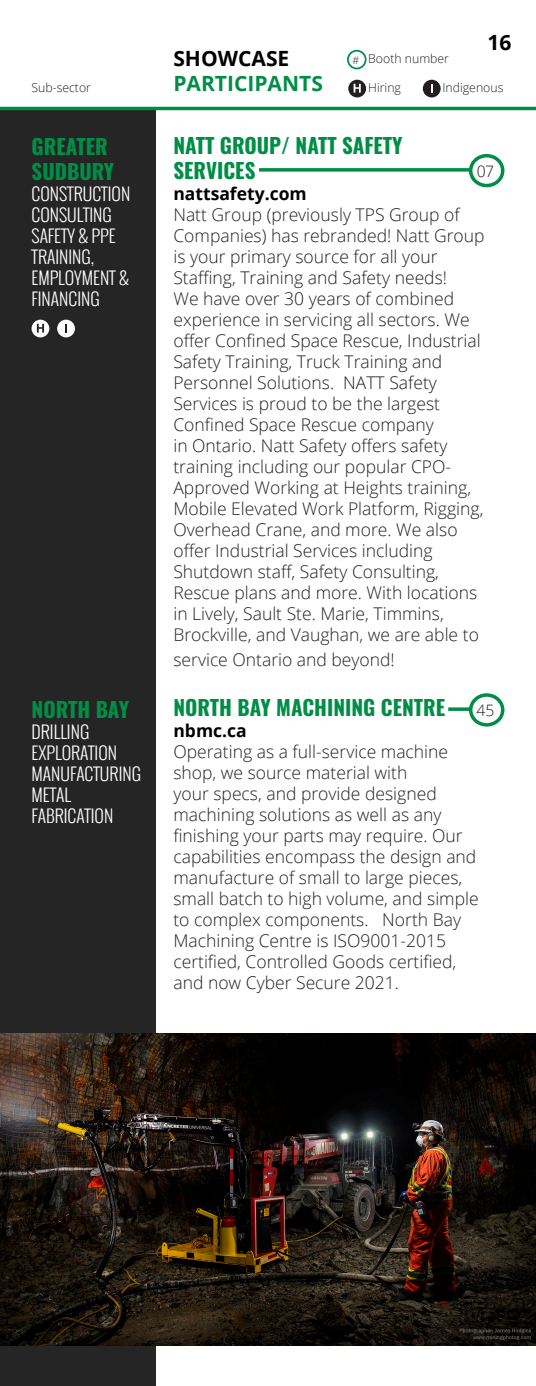
<style>
.page{position:relative;width:536px;height:1386px;background:#fff}
.page>*{position:absolute;margin:0;border:0;box-sizing:border-box;transform-origin:0 0}
.sub-sector{font:700 21px/25.2px "Oswald";color:#008e46}
.t1{font:700 21px "Open Sans";color:#008e46}
.t2{font:700 21px "Open Sans";color:#000}
.t3{font:300 17.5px/21px "Open Sans";color:#231f20}
.sub-sector-2{font:300 17.5px/21px "Oswald";color:#fff}
.t4{font:700 17.5px "Open Sans";color:#000}
.t5{font:300 15.75px "Open Sans";color:#231f20}
.t6{font:300 12.25px "Open Sans";color:#231f20}
.s1{font-size:10.5px}
</style>
<div class="page">
<hr style="left:535px;top:108px;width:1px;height:1278px;background:#252525">
<div style="left:0;top:110px;width:155px;height:1276px;background:#252525"></div>
<hr style="left:0;top:107px;width:536px;height:3px;background:#008e46">
<div style="left:348px;top:80px;width:18px;height:17px;background:#231f20;border-radius:50%"></div>
<svg style="left:353px;top:84px;width:7px;height:9px"></svg>
<div style="left:422px;top:80px;width:18px;height:17px;background:#231f20;border-radius:50%"></div>
<div style="left:347px;top:50px;width:19px;height:19px;border:2px solid #008e46;border-radius:50%"></div>
<svg style="left:259px;top:168px;width:209px;height:4px"></svg>
<div style="left:468px;top:154px;width:36px;height:33px;border:4px solid #008e46;border-radius:50%"></div>
<svg style="left:448px;top:707px;width:20px;height:4px"></svg>
<div style="left:468px;top:693px;width:36px;height:34px;border:4px solid #008e46;border-radius:50%"></div>
<div style="left:32px;top:320px;width:17px;height:17px;background:#fff;border-radius:50%"></div>
<svg style="left:37px;top:324px;width:7px;height:9px"></svg>
<div style="left:57px;top:320px;width:18px;height:17px;background:#fff;border-radius:50%"></div>
<svg style="left:65px;top:324px;width:2px;height:9px"></svg>
<img style="left:0;top:1033px;width:536px;height:313px">
<p class="t2" style="left:173px;top:43px;width:117px">SHOWCASE</p>
<p class="t6" style="left:352px;top:50px;width:98px"><span class="s1">#</span> Booth number</p>
<p class="t2" style="left:487px;top:28px;width:25px">16</p>
<p class="t6" style="left:32px;top:80px;width:61px">Sub-sector</p>
<p class="t1" style="left:173px;top:69px;width:151px">PARTICIPANTS</p>
<p class="t6" style="left:368px;top:80px;width:34px">Hiring</p>
<p class="t6" style="left:442px;top:80px;width:62px">Indigenous</p>
<p class="sub-sector" style="left:32px;top:135px;width:84px">GREATER<br>SUDBURY</p>
<p class="sub-sector-2" style="left:32px;top:183px;width:100px">CONSTRUCTION</p>
<p class="sub-sector-2" style="left:32px;top:204px;width:82px">CONSULTING</p>
<p class="sub-sector-2" style="left:32px;top:225px;width:85px">SAFETY &amp; PPE</p>
<p class="sub-sector-2" style="left:32px;top:246px;width:99px">TRAINING,<br>EMPLOYMENT &amp;<br>FINANCING</p>
<p class="sub-sector" style="left:32px;top:698px;width:99px">NORTH BAY</p>
<p class="sub-sector-2" style="left:32px;top:721px;width:59px">DRILLING</p>
<p class="sub-sector-2" style="left:32px;top:742px;width:87px">EXPLORATION</p>
<p class="sub-sector-2" style="left:32px;top:763px;width:111px">MANUFACTURING</p>
<p class="sub-sector-2" style="left:32px;top:784px;width:83px">METAL<br>FABRICATION</p>
<p class="sub-sector" style="left:173px;top:134px;width:230px">NATT GROUP/ NATT SAFETY<br>SERVICES</p>
<p class="t4" style="left:173px;top:181px;width:135px">nattsafety.com</p>
<p class="t3" style="left:173px;top:203px;width:312px">Natt Group (previously TPS Group of Companies) has rebranded! Natt Group is your primary source for all your Staffing, Training and Safety needs!<br>We have over 30 years of combined experience in servicing all sectors. We offer Confined Space Rescue, Industrial Safety Training, Truck Training and Personnel Solutions. NATT Safety Services is proud to be the largest Confined Space Rescue company<br>in Ontario. Natt Safety offers safety training including our popular CPO-Approved Working at Heights training, Mobile Elevated Work Platform, Rigging, Overhead Crane, and more. We also offer Industrial Services including Shutdown staff, Safety Consulting, Rescue plans and more. With locations in Lively, Sault Ste. Marie, Timmins, Brockville, and Vaughan, we are able to</p>
<p class="t3" style="left:173px;top:649px;width:223px">service Ontario and beyond!</p>
<p class="sub-sector" style="left:173px;top:697px;width:273px">NORTH BAY MACHINING CENTRE</p>
<p class="t4" style="left:173px;top:719px;width:75px">nbmc.ca</p>
<p class="t3" style="left:173px;top:741px;width:307px">Operating as a full-service machine shop, we source material with<br>your specs, and provide designed machining solutions as well as any finishing your parts may require. Our capabilities encompass the design and manufacture of small to large pieces, small batch to high volume, and simple to complex components. North Bay Machining Centre is ISO9001-2015 certified, Controlled Goods certified, and now Cyber Secure 2021.</p>
<p class="t5" style="left:476px;top:160px;width:19px">07</p>
<p class="t5" style="left:476px;top:699px;width:19px">45</p>
</div>
